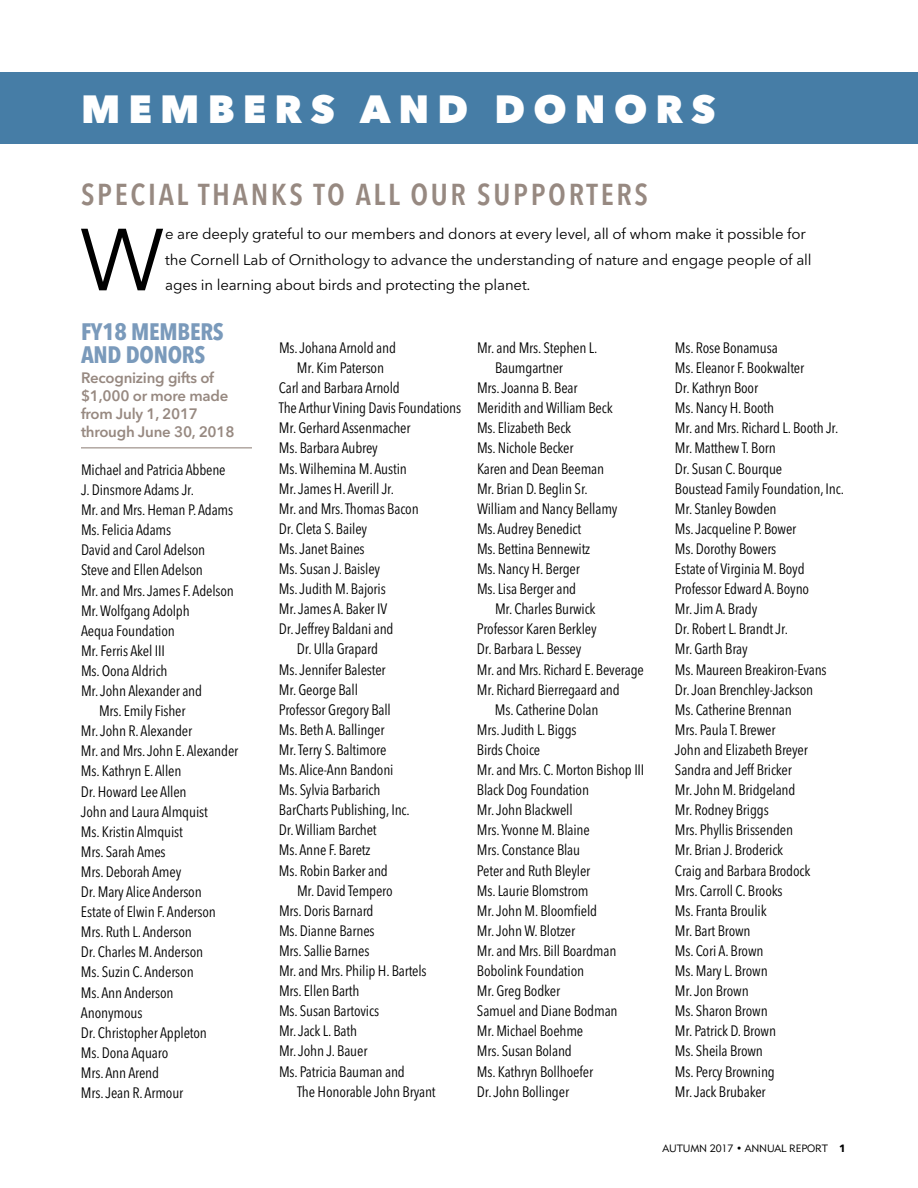
<style>
.page{position:relative;width:918px;height:1188px;background:#fff}
.page>*{position:absolute;margin:0;border:0;box-sizing:border-box;transform-origin:0 0}
.t1{font:87px "Avenir Next LT Pro";color:#000}
.t2{font:800 39px "Avenir Next LT Pro";letter-spacing:.21em;color:#fff}
.t3{font:600 condensed 30px "Avenir Next LT Pro";letter-spacing:.09em;color:#978981}
.t4{font:700 condensed 23.7px/23.7px "Avenir Next LT Pro";letter-spacing:-.01em;color:#7a9abb}
.t5{font:condensed 15px/20.1px "Avenir Next LT Pro";letter-spacing:-.01em;color:#000}
.t6{font:15px/25.5px "Avenir Next LT Pro";letter-spacing:-.01em;color:#000}
.t7{font:600 15px/18px "Avenir Next LT Pro";letter-spacing:-.015em;color:#978981}
.t8{font:10.5px "Geometric 415 BT Lite A";letter-spacing:-.015em;color:#000}
.s1{font-family:"Avenir Next LT Pro";font-weight:700}
</style>
<div class="page">
<hr style="left:81px;top:447px;width:171px;height:1px;background:#978981">
<div style="left:0;top:72px;width:918px;height:72px;background:#467da6"></div>
<h2 class="t2" style="left:81px;top:85px;width:636px">MEMBERS AND DONORS</h2>
<h3 class="t3" style="left:81px;top:176px;width:569px">SPECIAL THANKS TO ALL OUR SUPPORTERS</h3>
<h1 class="t1" style="left:80px;top:208px;width:86px">W</h1>
<p class="t6" style="left:165px;top:221px;width:648px">e are deeply grateful to our members and donors at every level, all of whom make it possible for the Cornell Lab of Ornithology to advance the understanding of nature and engage people of all ages in learning about birds and protecting the planet.</p>
<h3 class="t4" style="left:81px;top:319px;width:144px">FY18 MEMBERS<br>AND DONORS</h3>
<p class="t7" style="left:81px;top:368px;width:155px">Recognizing gifts of $1,000 or more made from July 1, 2017 through June 30, 2018</p>
<p class="t5" style="left:81px;top:460px;width:146px">Michael and Patricia Abbene</p>
<p class="t5" style="left:81px;top:480px;width:115px">J. Dinsmore Adams Jr.</p>
<p class="t5" style="left:81px;top:500px;width:154px">Mr. and Mrs. Heman P. Adams</p>
<p class="t5" style="left:81px;top:520px;width:92px">Ms. Felicia Adams</p>
<p class="t5" style="left:81px;top:540px;width:126px">David and Carol Adelson</p>
<p class="t5" style="left:81px;top:560px;width:123px">Steve and Ellen Adelson</p>
<p class="t5" style="left:81px;top:580px;width:155px">Mr. and Mrs. James F. Adelson</p>
<p class="t5" style="left:81px;top:600px;width:110px">Mr. Wolfgang Adolph</p>
<p class="t5" style="left:81px;top:620px;width:95px">Aequa Foundation</p>
<p class="t5" style="left:81px;top:640px;width:86px">Mr. Ferris Akel III</p>
<p class="t5" style="left:81px;top:661px;width:88px">Ms. Oona Aldrich</p>
<p class="t5" style="left:81px;top:681px;width:123px">Mr. John Alexander and</p>
<p class="t5" style="left:99px;top:701px;width:88px">Mrs. Emily Fisher</p>
<p class="t5" style="left:81px;top:721px;width:113px">Mr. John R. Alexander</p>
<p class="t5" style="left:81px;top:741px;width:159px">Mr. and Mrs. John E. Alexander</p>
<p class="t5" style="left:81px;top:761px;width:102px">Ms. Kathryn E. Allen</p>
<p class="t5" style="left:81px;top:781px;width:107px">Dr. Howard Lee Allen</p>
<p class="t5" style="left:81px;top:801px;width:128px">John and Laura Almquist</p>
<p class="t5" style="left:81px;top:821px;width:104px">Ms. Kristin Almquist</p>
<p class="t5" style="left:81px;top:841px;width:86px">Mrs. Sarah Ames</p>
<p class="t5" style="left:81px;top:862px;width:102px">Mrs. Deborah Amey</p>
<p class="t5" style="left:81px;top:882px;width:122px">Dr. Mary Alice Anderson</p>
<p class="t5" style="left:81px;top:902px;width:137px">Estate of Elwin F. Anderson</p>
<p class="t5" style="left:81px;top:922px;width:112px">Mrs. Ruth L. Anderson</p>
<p class="t5" style="left:81px;top:942px;width:124px">Dr. Charles M. Anderson</p>
<p class="t5" style="left:81px;top:962px;width:114px">Ms. Suzin C. Anderson</p>
<p class="t5" style="left:81px;top:982px;width:94px">Ms. Ann Anderson</p>
<p class="t5" style="left:81px;top:1002px;width:63px">Anonymous</p>
<p class="t5" style="left:81px;top:1022px;width:127px">Dr. Christopher Appleton</p>
<p class="t5" style="left:81px;top:1042px;width:89px">Ms. Dona Aquaro</p>
<p class="t5" style="left:81px;top:1063px;width:80px">Mrs. Ann Arend</p>
<p class="t5" style="left:81px;top:1083px;width:104px">Mrs. Jean R. Armour</p>
<p class="t5" style="left:279px;top:338px;width:119px">Ms. Johana Arnold and</p>
<p class="t5" style="left:297px;top:358px;width:89px">Mr. Kim Paterson</p>
<p class="t5" style="left:279px;top:378px;width:122px">Carl and Barbara Arnold</p>
<p class="t5" style="left:279px;top:398px;width:184px">The Arthur Vining Davis Foundations</p>
<p class="t5" style="left:279px;top:418px;width:133px">Mr. Gerhard Assenmacher</p>
<p class="t5" style="left:279px;top:438px;width:100px">Ms. Barbara Aubrey</p>
<p class="t5" style="left:279px;top:458px;width:129px">Ms. Wilhemina M. Austin</p>
<p class="t5" style="left:279px;top:478px;width:117px">Mr. James H. Averill Jr.</p>
<p class="t5" style="left:279px;top:498px;width:141px">Mr. and Mrs. Thomas Bacon</p>
<p class="t5" style="left:279px;top:519px;width:90px">Dr. Cleta S. Bailey</p>
<p class="t5" style="left:279px;top:539px;width:87px">Ms. Janet Baines</p>
<p class="t5" style="left:279px;top:559px;width:103px">Ms. Susan J. Baisley</p>
<p class="t5" style="left:279px;top:579px;width:108px">Ms. Judith M. Bajoris</p>
<p class="t5" style="left:279px;top:599px;width:110px">Mr. James A. Baker IV</p>
<p class="t5" style="left:279px;top:619px;width:116px">Dr. Jeffrey Baldani and</p>
<p class="t5" style="left:297px;top:639px;width:83px">Dr. Ulla Grapard</p>
<p class="t5" style="left:279px;top:659px;width:108px">Ms. Jennifer Balester</p>
<p class="t5" style="left:279px;top:679px;width:80px">Mr. George Ball</p>
<p class="t5" style="left:279px;top:699px;width:113px">Professor Gregory Ball</p>
<p class="t5" style="left:279px;top:720px;width:107px">Ms. Beth A. Ballinger</p>
<p class="t5" style="left:279px;top:740px;width:109px">Mr. Terry S. Baltimore</p>
<p class="t5" style="left:279px;top:760px;width:116px">Ms. Alice-Ann Bandoni</p>
<p class="t5" style="left:279px;top:780px;width:103px">Ms. Sylvia Barbarich</p>
<p class="t5" style="left:279px;top:800px;width:132px">BarCharts Publishing, Inc.</p>
<p class="t5" style="left:279px;top:820px;width:99px">Dr. William Barchet</p>
<p class="t5" style="left:279px;top:840px;width:93px">Ms. Anne F. Baretz</p>
<p class="t5" style="left:279px;top:860px;width:110px">Ms. Robin Barker and</p>
<p class="t5" style="left:297px;top:880px;width:97px">Mr. David Tempero</p>
<p class="t5" style="left:279px;top:900px;width:96px">Mrs. Doris Barnard</p>
<p class="t5" style="left:279px;top:921px;width:97px">Ms. Dianne Barnes</p>
<p class="t5" style="left:279px;top:941px;width:92px">Mrs. Sallie Barnes</p>
<p class="t5" style="left:279px;top:961px;width:149px">Mr. and Mrs. Philip H. Bartels</p>
<p class="t5" style="left:279px;top:981px;width:82px">Mrs. Ellen Barth</p>
<p class="t5" style="left:279px;top:1001px;width:102px">Ms. Susan Bartovics</p>
<p class="t5" style="left:279px;top:1021px;width:80px">Mr. Jack L. Bath</p>
<p class="t5" style="left:279px;top:1041px;width:90px">Mr. John J. Bauer</p>
<p class="t5" style="left:279px;top:1061px;width:127px">Ms. Patricia Bauman and</p>
<p class="t5" style="left:297px;top:1081px;width:140px">The Honorable John Bryant</p>
<p class="t5" style="left:477px;top:338px;width:122px">Mr. and Mrs. Stephen L.</p>
<p class="t5" style="left:495px;top:358px;width:70px">Baumgartner</p>
<p class="t5" style="left:477px;top:378px;width:102px">Mrs. Joanna B. Bear</p>
<p class="t5" style="left:477px;top:398px;width:137px">Meridith and William Beck</p>
<p class="t5" style="left:477px;top:418px;width:96px">Ms. Elizabeth Beck</p>
<p class="t5" style="left:477px;top:438px;width:98px">Ms. Nichole Becker</p>
<p class="t5" style="left:477px;top:458px;width:129px">Karen and Dean Beeman</p>
<p class="t5" style="left:477px;top:478px;width:112px">Mr. Brian D. Beglin Sr.</p>
<p class="t5" style="left:477px;top:498px;width:142px">William and Nancy Bellamy</p>
<p class="t5" style="left:477px;top:519px;width:106px">Ms. Audrey Benedict</p>
<p class="t5" style="left:477px;top:539px;width:115px">Ms. Bettina Bennewitz</p>
<p class="t5" style="left:477px;top:559px;width:104px">Ms. Nancy H. Berger</p>
<p class="t5" style="left:477px;top:579px;width:101px">Ms. Lisa Berger and</p>
<p class="t5" style="left:495px;top:599px;width:102px">Mr. Charles Burwick</p>
<p class="t5" style="left:477px;top:619px;width:121px">Professor Karen Berkley</p>
<p class="t5" style="left:477px;top:639px;width:106px">Dr. Barbara L. Bessey</p>
<p class="t5" style="left:477px;top:659px;width:168px">Mr. and Mrs. Richard E. Beverage</p>
<p class="t5" style="left:477px;top:679px;width:144px">Mr. Richard Bierregaard and</p>
<p class="t5" style="left:495px;top:699px;width:105px">Ms. Catherine Dolan</p>
<p class="t5" style="left:477px;top:720px;width:101px">Mrs. Judith L. Biggs</p>
<p class="t5" style="left:477px;top:740px;width:65px">Birds Choice</p>
<p class="t5" style="left:477px;top:760px;width:169px">Mr. and Mrs. C. Morton Bishop III</p>
<p class="t5" style="left:477px;top:780px;width:114px">Black Dog Foundation</p>
<p class="t5" style="left:477px;top:800px;width:97px">Mr. John Blackwell</p>
<p class="t5" style="left:477px;top:820px;width:114px">Mrs. Yvonne M. Blaine</p>
<p class="t5" style="left:477px;top:840px;width:105px">Mrs. Constance Blau</p>
<p class="t5" style="left:477px;top:860px;width:115px">Peter and Ruth Bleyler</p>
<p class="t5" style="left:477px;top:880px;width:113px">Ms. Laurie Blomstrom</p>
<p class="t5" style="left:477px;top:900px;width:122px">Mr. John M. Bloomfield</p>
<p class="t5" style="left:477px;top:921px;width:100px">Mr. John W. Blotzer</p>
<p class="t5" style="left:477px;top:941px;width:141px">Mr. and Mrs. Bill Boardman</p>
<p class="t5" style="left:477px;top:961px;width:109px">Bobolink Foundation</p>
<p class="t5" style="left:477px;top:981px;width:85px">Mr. Greg Bodker</p>
<p class="t5" style="left:477px;top:1001px;width:142px">Samuel and Diane Bodman</p>
<p class="t5" style="left:477px;top:1021px;width:108px">Mr. Michael Boehme</p>
<p class="t5" style="left:477px;top:1041px;width:96px">Mrs. Susan Boland</p>
<p class="t5" style="left:477px;top:1061px;width:118px">Ms. Kathryn Bollhoefer</p>
<p class="t5" style="left:477px;top:1081px;width:94px">Dr. John Bollinger</p>
<p class="t5" style="left:675px;top:338px;width:170px">Ms. Rose Bonamusa<br>Ms. Eleanor F. Bookwalter<br>Dr. Kathryn Boor<br>Ms. Nancy H. Booth<br>Mr. and Mrs. Richard L. Booth Jr.<br>Mr. Matthew T. Born<br>Dr. Susan C. Bourque<br>Boustead Family Foundation, Inc.<br>Mr. Stanley Bowden<br>Ms. Jacqueline P. Bower<br>Ms. Dorothy Bowers<br>Estate of Virginia M. Boyd<br>Professor Edward A. Boyno<br>Mr. Jim A. Brady<br>Dr. Robert L. Brandt Jr.<br>Mr. Garth Bray<br>Ms. Maureen Breakiron-Evans<br>Dr. Joan Brenchley-Jackson<br>Ms. Catherine Brennan<br>Mrs. Paula T. Brewer<br>John and Elizabeth Breyer<br>Sandra and Jeff Bricker<br>Mr. John M. Bridgeland<br>Mr. Rodney Briggs<br>Mrs. Phyllis Brissenden<br>Mr. Brian J. Broderick<br>Craig and Barbara Brodock<br>Mrs. Carroll C. Brooks<br>Ms. Franta Broulik<br>Mr. Bart Brown<br>Ms. Cori A. Brown<br>Ms. Mary L. Brown<br>Mr. Jon Brown<br>Ms. Sharon Brown<br>Mr. Patrick D. Brown<br>Ms. Sheila Brown<br>Ms. Percy Browning<br>Mr. Jack Brubaker</p>
<p class="t8" style="left:663px;top:1142px;width:185px">AUTUMN 2017 • ANNUAL REPORT <span class="s1">1</span></p>
</div>
